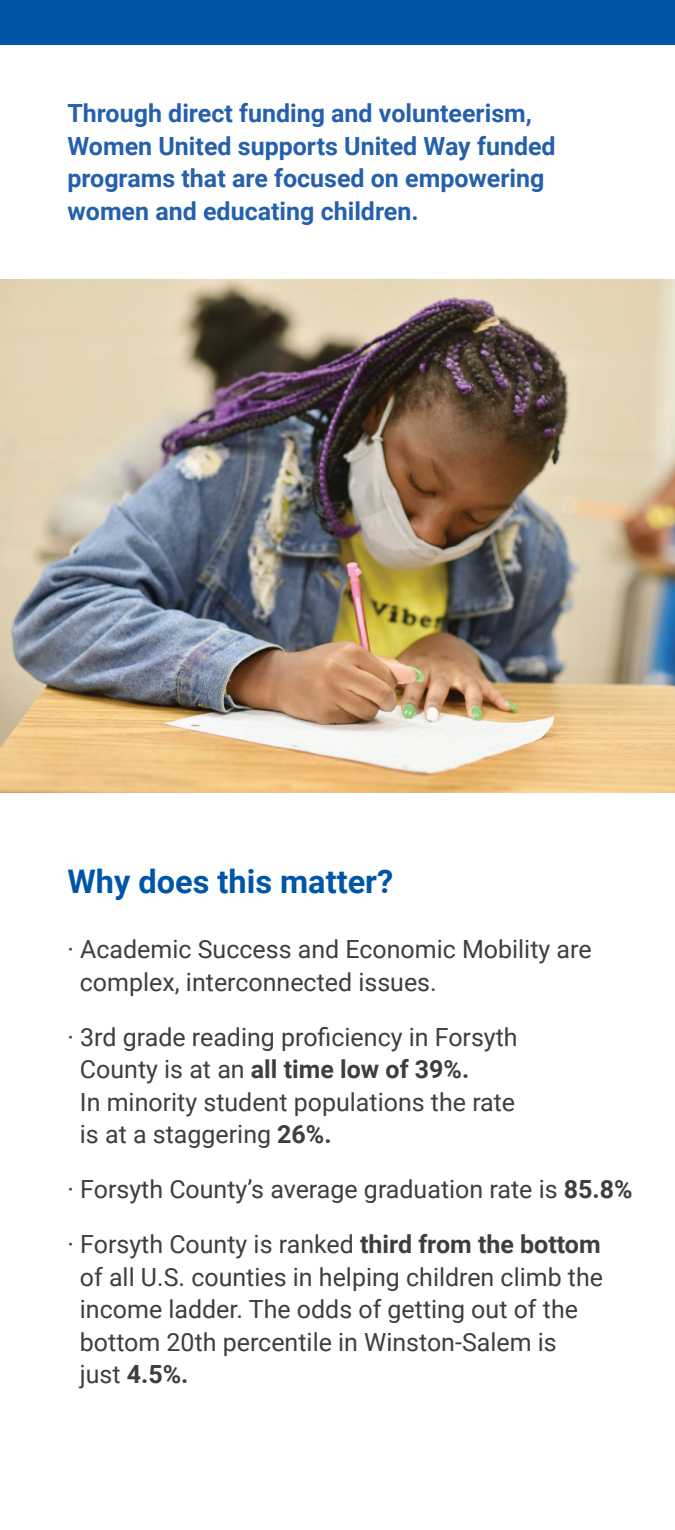
<style>
.page{position:relative;width:675px;height:1530px;background:#fff}
.page>*{position:absolute;margin:0;border:0;box-sizing:border-box;transform-origin:0 0}
.t1{font:700 32.5px "Roboto";color:#0155a7}
.t2{font:25px/32.5px "Roboto";color:#3e3e3f}
.t3{font:700 25px/32.5px "Roboto";color:#2560ad}
.s1{font-weight:700}
</style>
<div class="page">
<img style="left:0;top:279px;width:675px;height:513px">
<div style="left:0;top:0;width:675px;height:45px;background:#0155a7"></div>
<p class="t3" style="left:68px;top:96px;width:490px">Through direct funding and volunteerism, Women United supports United Way funded programs that are focused on empowering women and educating children.</p>
<h1 class="t1" style="left:68px;top:859px;width:327px">Why does this matter?</h1>
<p class="t2" style="left:80px;top:932px;width:513px;text-indent:-12px">· Academic Success and Economic Mobility are complex, interconnected issues.</p>
<p class="t2" style="left:80px;top:1019px;width:439px;text-indent:-12px">· 3rd grade reading proficiency in Forsyth County is at an <span class="s1">all time low of 39%.<br></span>In minority student populations the rate is at a staggering <span class="s1">26%.</span></p>
<p class="t2" style="left:68px;top:1172px;width:567px">· Forsyth County’s average graduation rate is <span class="s1">85.8%</span></p>
<p class="t2" style="left:80px;top:1227px;width:525px;text-indent:-12px">· Forsyth County is ranked <span class="s1">third from the bottom </span>of all U.S. counties in helping children climb the income ladder. The odds of getting out of the bottom 20th percentile in Winston-Salem is just <span class="s1">4.5%.</span></p>
</div>
